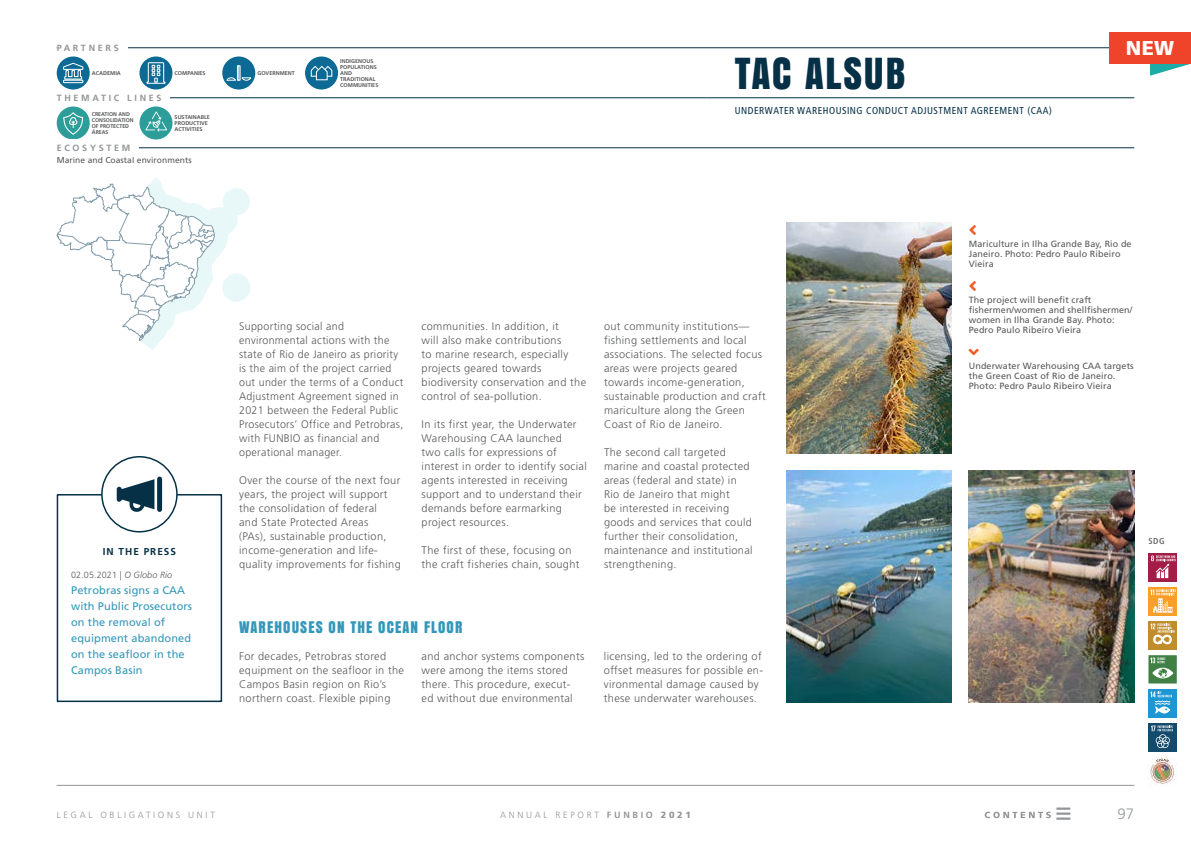
<style>
.page{position:relative;width:1191px;height:842px;background:#fff}
.page>*{position:absolute;margin:0;border:0;box-sizing:border-box;transform-origin:0 0}
.t1{font:40px "Anton";letter-spacing:.05em;color:#053046}
.t2{font:900 20px "Frutiger LT Std";color:#fff}
.t3{font:16px "Font Awesome 5 Free Solid";color:#f15a22}
.t4{font:15px "Anton";letter-spacing:.075em;color:#3397b9}
.t5{font:300 15px "Frutiger LT Std";color:#939598}
.t6{font:300 11px/14px "Frutiger LT Std";letter-spacing:.03em;color:#58595b}
.t7{font:11px/16px "Frutiger LT Std";letter-spacing:.01em;color:#3397b9}
.t8{font:condensed 10px "Frutiger LT Std";letter-spacing:.05em;color:#053046}
.t9{font:700 10px "Frutiger LT Std";letter-spacing:.1em;color:#053046}
.t10{font:9px/10px "Frutiger LT Std";letter-spacing:.01em;color:#58595b}
.t11{font:300 9px "Frutiger LT Std";letter-spacing:.3em;color:#939598}
.t12{font:700 9px "Frutiger LT Std";letter-spacing:.3em;color:#939598}
.t13{font:300 9px "Frutiger LT Std";letter-spacing:.01em;color:#58595b}
.t14{font:700 condensed 8.6px "Frutiger LT Std";color:#6d6e71}
.t15{font:8.5px "Frutiger LT Std";letter-spacing:.005em;color:#58595b}
.t16{font:700 5.5px/6px "Frutiger LT Std";color:#58595b}
.t17{font:700 5.5px/6px "Frutiger LT Std";color:#58595b;scale:.96 1}
.s1{font-style:italic}
.s2{font-weight:700}
.s3{font-weight:900}
</style>
<div class="page">
<hr style="left:57px;top:148px;width:1077px;height:1px;background:#053046">
<hr style="left:57px;top:785px;width:1077px;height:1px;background:#939598">
<hr style="left:57px;top:48px;width:1077px;height:1px;background:#053046">
<hr style="left:57px;top:98px;width:649px;height:1px;background:#053046">
<div style="left:57px;top:90px;width:113px;height:17px;background:#fff"></div>
<div style="left:57px;top:39px;width:70px;height:17px;background:#fff"></div>
<svg style="left:1056px;top:807px;width:14px;height:13px"></svg>
<svg style="left:984px;top:812px;width:66px;height:6px"></svg>
<svg style="left:56px;top:178px;width:194px;height:172px"></svg>
<hr style="left:706px;top:98px;width:428px;height:1px;background:#053046">
<svg style="left:1150px;top:64px;width:40px;height:12px"></svg>
<div style="left:1109px;top:33px;width:82px;height:31px;background:#ef432a"></div>
<img style="left:1148px;top:757px;width:27px;height:29px">
<div style="left:57px;top:494px;width:165px;height:208px;border:2px solid #053046"></div>
<div style="left:102px;top:457px;width:75px;height:75px;background:#fff;border-radius:50%"></div>
<div style="left:101px;top:456px;width:77px;height:76px;border:2px solid #053046;border-radius:50%"></div>
<svg style="left:117px;top:477px;width:45px;height:35px"></svg>
<img style="left:786px;top:223px;width:165px;height:231px">
<img style="left:969px;top:471px;width:165px;height:231px">
<img style="left:786px;top:471px;width:165px;height:231px">
<div style="left:57px;top:57px;width:33px;height:33px;background:#0d6a94;border-radius:50%"></div>
<svg style="left:63px;top:62px;width:21px;height:22px"></svg>
<div style="left:139px;top:57px;width:33px;height:33px;background:#0d6a94;border-radius:50%"></div>
<svg style="left:146px;top:62px;width:20px;height:22px"></svg>
<div style="left:222px;top:57px;width:33px;height:33px;background:#0d6a94;border-radius:50%"></div>
<div style="left:237px;top:65px;width:4px;height:16px;border:1px solid #fff"></div>
<svg style="left:226px;top:66px;width:25px;height:15px"></svg>
<div style="left:305px;top:57px;width:33px;height:33px;background:#0d6a94;border-radius:50%"></div>
<svg style="left:310px;top:65px;width:23px;height:16px"></svg>
<div style="left:139px;top:107px;width:33px;height:33px;background:#2c9d98;border-radius:50%"></div>
<svg style="left:145px;top:111px;width:22px;height:21px"></svg>
<div style="left:57px;top:107px;width:33px;height:33px;background:#2c9d98;border-radius:50%"></div>
<svg style="left:63px;top:112px;width:20px;height:23px"></svg>
<div style="left:1148px;top:553px;width:28px;height:28px;background:#a31d46"></div>
<svg style="left:1151px;top:555px;width:24px;height:23px"></svg>
<div style="left:1148px;top:587px;width:28px;height:28px;background:#f99f29"></div>
<svg style="left:1150px;top:589px;width:25px;height:24px"></svg>
<div style="left:1148px;top:621px;width:28px;height:28px;background:#bf8d2c"></div>
<svg style="left:1150px;top:623px;width:24px;height:21px"></svg>
<div style="left:1148px;top:655px;width:28px;height:28px;background:#408045"></div>
<svg style="left:1150px;top:657px;width:23px;height:21px"></svg>
<div style="left:1148px;top:689px;width:28px;height:28px;background:#1d96d4"></div>
<svg style="left:1150px;top:691px;width:22px;height:22px"></svg>
<div style="left:1148px;top:723px;width:28px;height:28px;background:#144a6c"></div>
<svg style="left:1151px;top:725px;width:22px;height:23px"></svg>
<div style="left:57px;top:140px;width:82px;height:17px;background:#fff"></div>
<p class="t12" style="left:57px;top:43px;width:64px">PARTNERS</p>
<p class="t16" style="left:92px;top:70px;width:31px">ACADEMIA</p>
<p class="t16" style="left:175px;top:70px;width:33px">COMPANIES</p>
<p class="t16" style="left:257px;top:70px;width:39px">GOVERNMENT</p>
<p class="t16" style="left:340px;top:58px;width:40px">INDIGENOUS<br>POPULATIONS<br>AND<br>TRADITIONAL<br>COMMUNITIES</p>
<p class="t16" style="left:175px;top:114px;width:37px">SUSTAINABLE<br>PRODUCTIVE<br>ACTIVITIES</p>
<p class="t12" style="left:57px;top:93px;width:106px">THEMATIC LINES</p>
<p class="t17" style="left:92px;top:111px;width:45px">CREATION AND<br>CONSOLIDATION<br>OF PROTECTED<br>ÁREAS</p>
<p class="t12" style="left:57px;top:143px;width:75px">ECOSYSTEM</p>
<p class="t15" style="left:57px;top:155px;width:136px">Marine and Coastal environments</p>
<h1 class="t1" style="left:735px;top:42px;width:172px">TAC ALSUB</h1>
<p class="t8" style="left:735px;top:105px;width:318px">UNDERWATER WAREHOUSING CONDUCT ADJUSTMENT AGREEMENT (CAA)</p>
<h2 class="t2" style="left:1125px;top:36px;width:50px">NEW</h2>
<p class="t9" style="left:103px;top:546px;width:75px">IN THE PRESS</p>
<p class="t13" style="left:71px;top:570px;width:103px">02.05.2021 | <span class="s1">O Globo Rio</span></p>
<p class="t7" style="left:71px;top:582px;width:122px">Petrobras signs a CAA with Public Prosecutors on the removal of equipment abandoned on the seafloor in the<br>Campos Basin</p>
<p class="t6" style="left:239px;top:319px;width:166px">Supporting social and environmental actions with the state of Rio de Janeiro as priority is the aim of the project carried out under the terms of a Conduct<br>Adjustment Agreement signed in<br>2021 between the Federal Public<br>Prosecutors’ Office and Petrobras, with FUNBIO as financial and operational manager.</p>
<p class="t6" style="left:239px;top:473px;width:163px">Over the course of the next four years, the project will support the consolidation of federal<br>and State Protected Areas<br>(PAs), sustainable production, income-generation and life&shy;quality improvements for fishing</p>
<p class="t6" style="left:421px;top:319px;width:166px">communities. In addition, it<br>will also make contributions<br>to marine research, especially projects geared towards biodiversity conservation and the control of sea-pollution.</p>
<p class="t6" style="left:421px;top:417px;width:167px">In its first year, the Underwater<br>Warehousing CAA launched<br>two calls for expressions of interest in order to identify social agents interested in receiving support and to understand their demands before earmarking project resources.</p>
<p class="t6" style="left:421px;top:543px;width:159px">The first of these, focusing on the craft fisheries chain, sought</p>
<p class="t6" style="left:604px;top:319px;width:163px">out community institutions— fishing settlements and local associations. The selected focus areas were projects geared towards income-generation, sustainable production and craft mariculture along the Green<br>Coast of Rio de Janeiro.</p>
<p class="t6" style="left:604px;top:445px;width:150px">The second call targeted marine and coastal protected areas (federal and state) in<br>Rio de Janeiro that might<br>be interested in receiving goods and services that could further their consolidation, maintenance and institutional strengthening.</p>
<h3 class="t4" style="left:239px;top:615px;width:225px">WAREHOUSES ON THE OCEAN FLOOR</h3>
<p class="t6" style="left:239px;top:649px;width:166px">For decades, Petrobras stored equipment on the seafloor in the<br>Campos Basin region on Rio’s northern coast. Flexible piping</p>
<p class="t6" style="left:421px;top:649px;width:164px">and anchor systems components were among the items stored there. This procedure, execut&shy;ed without due environmental</p>
<p class="t6" style="left:604px;top:649px;width:160px">licensing, led to the ordering of offset measures for possible en&shy;vironmental damage caused by these underwater warehouses.</p>
<h3 class="t3" style="left:969px;top:222px;width:9px">■●●▼</h3>
<p class="t10" style="left:969px;top:239px;width:164px">Mariculture in Ilha Grande Bay, Rio de<br>Janeiro. Photo: Pedro Paulo Ribeiro<br>Vieira</p>
<h3 class="t3" style="left:969px;top:278px;width:9px">■●●▼</h3>
<p class="t10" style="left:969px;top:295px;width:165px">The project will benefit craft fishermen/women and shellfishermen/ women in Ilha Grande Bay. Photo:<br>Pedro Paulo Ribeiro Vieira</p>
<h3 class="t3" style="left:969px;top:344px;width:11px">■●□■</h3>
<p class="t10" style="left:969px;top:361px;width:166px">Underwater Warehousing CAA targets the Green Coast of Rio de Janeiro.<br>Photo: Pedro Paulo Ribeiro Vieira</p>
<p class="t14" style="left:1148px;top:535px;width:18px">SDG</p>
<p class="t11" style="left:57px;top:810px;width:160px">LEGAL OBLIGATIONS UNIT</p>
<p class="t11" style="left:500px;top:810px;width:192px">ANNUAL REPORT <span class="s2">FUNBIO</span> <span class="s3">2021</span></p>
<h3 class="t5" style="left:1117px;top:805px;width:18px">97</h3>
</div>
